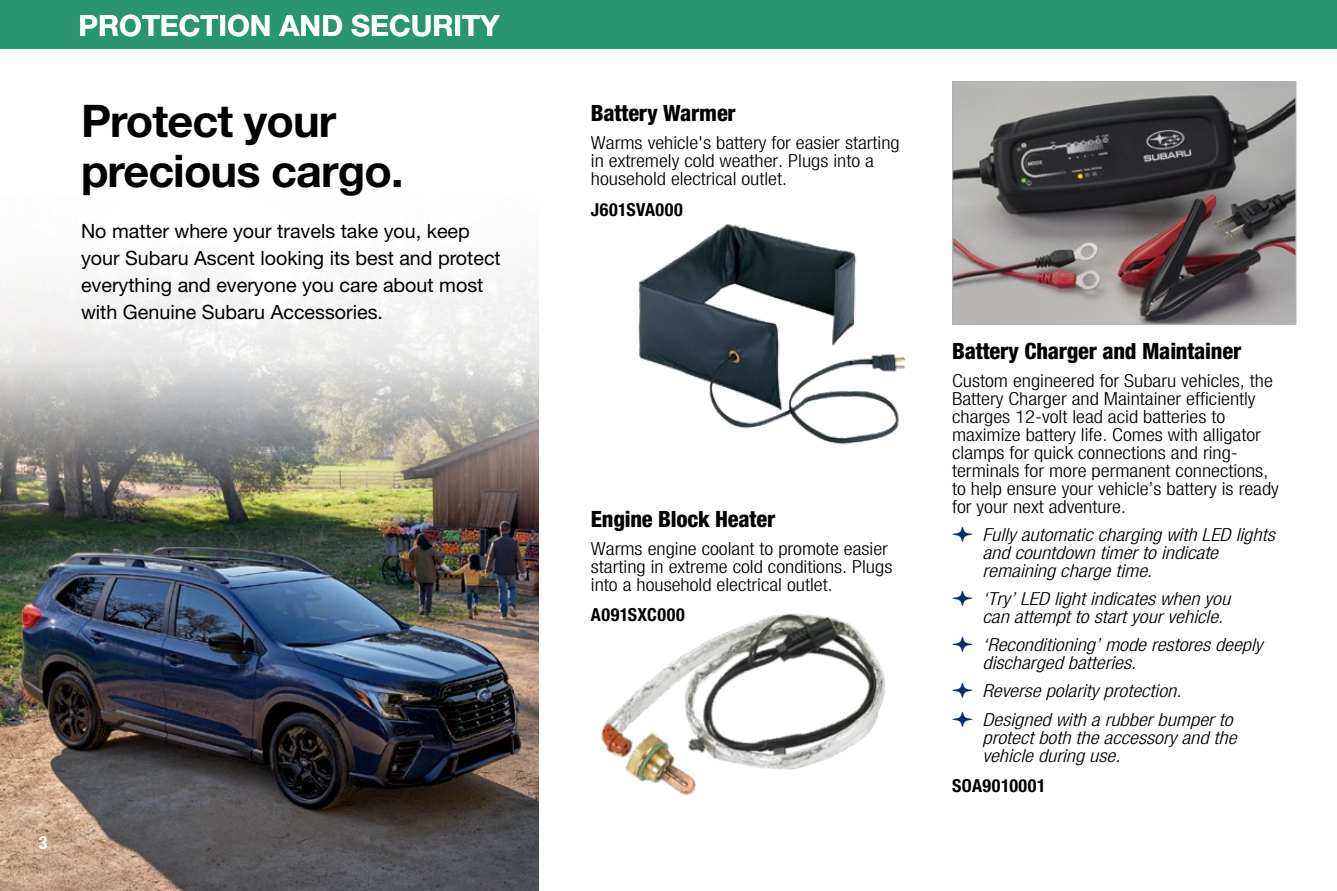
<style>
.page{position:relative;width:1337px;height:891px;background:#fff}
.page>*{position:absolute;margin:0;border:0;box-sizing:border-box;transform-origin:0 0}
.t1{font:700 45px/49.5px "Helvetica Neue LT Pro";letter-spacing:-.02em;color:#000}
.t2{font:700 29.25px "Helvetica Neue LT Pro";color:#fff}
.t3{font:800 condensed 22.5px "Helvetica Neue LT Pro";letter-spacing:-.01em;color:#000}
.t4{font:19.8px/27px "Helvetica Neue LT Pro";color:#000}
.t5{font:300 condensed 18px/18px "Helvetica Neue LT Pro";color:#000;scale:1.15 1}
.t6{font:italic 300 condensed 18px/18px "Helvetica Neue LT Pro";color:#000;scale:1.15 1}
.t7{font:700 condensed 18px "Helvetica Neue LT Pro";letter-spacing:.025em;color:#000}
.t8{font:700 condensed 18px "Helvetica Neue LT Pro";color:#fff}
</style>
<div class="page">
<img style="left:0;top:682px;width:538px;height:209px">
<img style="left:0;top:275px;width:539px;height:407px">
<div style="left:0;top:0;width:1336px;height:49px;background:#2a9671"></div>
<img style="left:638px;top:224px;width:268px;height:221px">
<img style="left:601px;top:613px;width:285px;height:182px">
<img style="left:954px;top:83px;width:340px;height:240px">
<div style="left:952px;top:81px;width:344px;height:244px;border:1px solid #afb1b4"></div>
<h2 class="t2" style="left:79px;top:7px;width:422px">PROTECTION AND SECURITY</h2>
<h1 class="t1" style="left:81px;top:96px;width:324px">Protect your precious cargo.</h1>
<p class="t4" style="left:81px;top:217px;width:421px">No matter where your travels take you, keep your Subaru Ascent looking its best and protect everything and everyone you care about most with Genuine Subaru Accessories.</p>
<p class="t8" style="left:39px;top:832px;width:10px">3</p>
<p class="t3" style="left:591px;top:100px;width:146px">Battery Warmer</p>
<p class="t5" style="left:591px;top:134px;width:270px">Warms vehicle's battery for easier starting in extremely cold weather. Plugs into a household electrical outlet.</p>
<p class="t7" style="left:591px;top:199px;width:93px">J601SVA000</p>
<p class="t3" style="left:591px;top:505px;width:186px">Engine Block Heater</p>
<p class="t5" style="left:591px;top:540px;width:264px">Warms engine coolant to promote easier starting in extreme cold conditions. Plugs into a household electrical outlet.</p>
<p class="t7" style="left:591px;top:604px;width:95px">A091SXC000</p>
<p class="t3" style="left:952px;top:337px;width:291px">Battery Charger and Maintainer</p>
<p class="t5" style="left:952px;top:371px;width:286px">Custom engineered for Subaru vehicles, the Battery Charger and Maintainer efficiently charges 12-volt lead acid batteries to maximize battery life. Comes with alligator clamps for quick connections and ring&shy;terminals for more permanent connections, to help ensure your vehicle’s battery is ready for your next adventure.</p>
<p class="t6" style="left:982px;top:526px;width:256px">Fully automatic charging with LED lights and countdown timer to indicate remaining charge time.</p>
<p class="t6" style="left:982px;top:590px;width:217px">‘Try’ LED light indicates when you can attempt to start your vehicle.</p>
<p class="t6" style="left:982px;top:636px;width:245px">‘Reconditioning’ mode restores deeply discharged batteries.</p>
<p class="t6" style="left:982px;top:677px;width:219px;line-height:28.1px">Reverse polarity protection.<br>Designed with a rubber bumper to</p>
<p class="t6" style="left:982px;top:728px;width:222px">protect both the accessory and the vehicle during use.</p>
<p class="t7" style="left:952px;top:775px;width:95px">SOA9010001</p>
</div>
